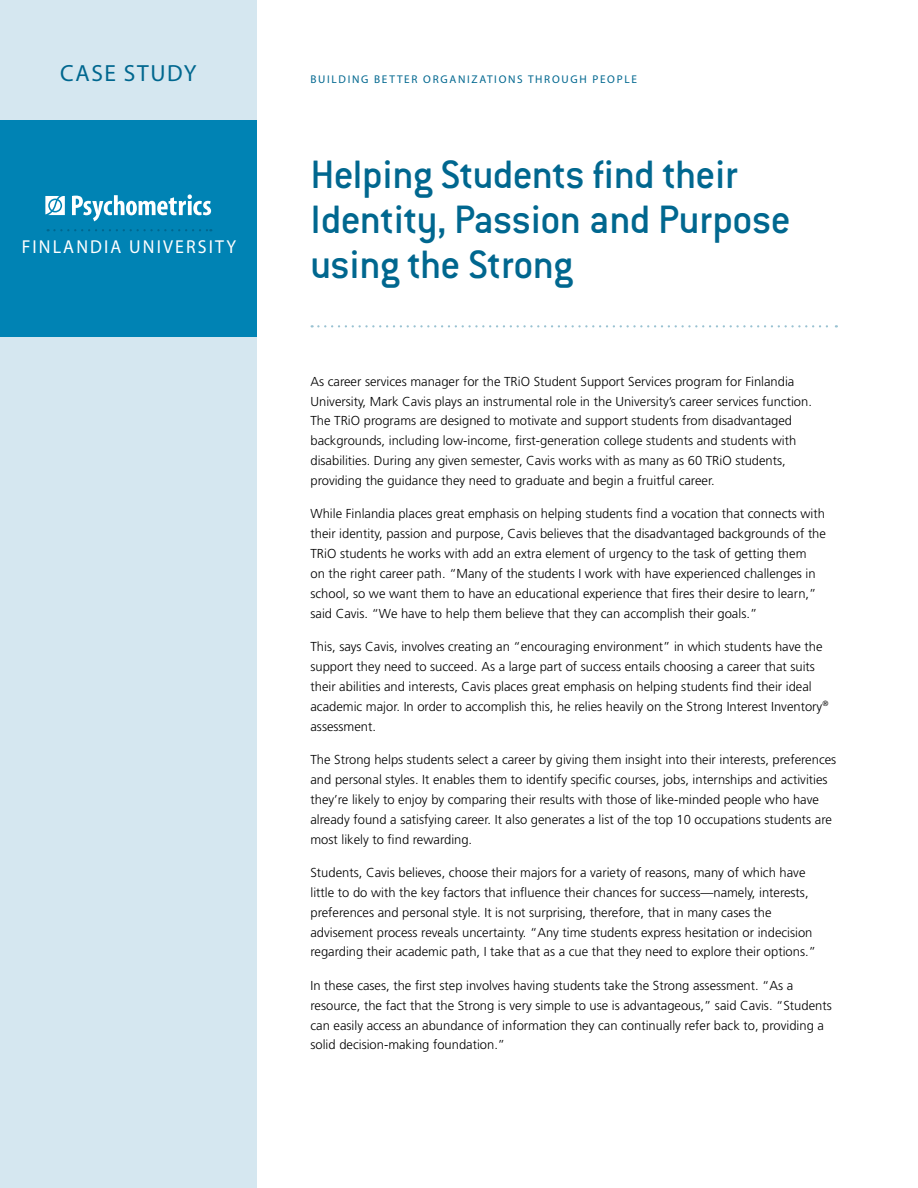
<style>
.page{position:relative;width:918px;height:1188px;background:#fff}
.page>*{position:absolute;margin:0;border:0;box-sizing:border-box;transform-origin:0 0}
.t1{font:500 43.5px/45px "Conduit ITC";letter-spacing:-.015em;color:#00678f}
.t2{font:23.4px "Myriad Pro";color:#00678f}
.t3{font:18.75px "Myriad Pro";letter-spacing:.12em;color:#fff;scale:.95 1}
.t4{font:300 12.9px/20px "Frutiger";color:#000}
.t5{font:11.25px "Myriad Pro";letter-spacing:.15em;color:#00678f}
</style>
<div class="page">
<div style="left:0;top:0;width:256px;height:1187px;background:#d5e7f0"></div>
<div style="left:0;top:120px;width:256px;height:216px;background:#0083b4"></div>
<svg style="left:48px;top:229px;width:163px;height:2px"></svg>
<svg style="left:72px;top:194px;width:139px;height:27px"></svg>
<svg style="left:45px;top:196px;width:20px;height:19px"></svg>
<svg style="left:312px;top:325px;width:525px;height:2px"></svg>
<h2 class="t2" style="left:60px;top:59px;width:30px">CASE</h2>
<h2 class="t2" style="left:124px;top:59px;width:59px">STUDY</h2>
<p class="t5" style="left:310px;top:72px;width:24px">BUILDIN</p>
<p class="t5" style="left:361px;top:72px;width:29px">G BETTER</p>
<p class="t5" style="left:423px;top:72px;width:34px">ORGANI</p>
<p class="t5" style="left:471px;top:72px;width:160px">ZATIONS THROUGH PEOPLE</p>
<h3 class="t3" style="left:22px;top:235px;width:227px">FINLANDIA UNIVERSITY</h3>
<h1 class="t1" style="left:310px;top:151px;width:482px">Helping Students find their<br>Identity, Passion and Purpose using the Strong</h1>
<p class="t4" style="left:310px;top:371px;width:503px">As career services manager for the TRiO Student Support Services program for Finlandia University, Mark Cavis plays an instrumental role in the University’s career services function.<br>The TRiO programs are designed to motivate and support students from disadvantaged backgrounds, including low-income, first-generation college students and students with disabilities. During any given semester, Cavis works with as many as 60 TRiO students, providing the guidance they need to graduate and begin a fruitful career.</p>
<p class="t4" style="left:310px;top:504px;width:517px">While Finlandia places great emphasis on helping students find a vocation that connects with their identity, passion and purpose, Cavis believes that the disadvantaged backgrounds of the TRiO students he works with add an extra element of urgency to the task of getting them<br>on the right career path. “Many of the students I work with have experienced challenges in school, so we want them to have an educational experience that fires their desire to learn,” said Cavis. “We have to help them believe that they can accomplish their goals.”</p>
<p class="t4" style="left:310px;top:637px;width:519px">This, says Cavis, involves creating an “encouraging environment” in which students have the support they need to succeed. As a large part of success entails choosing a career that suits their abilities and interests, Cavis places great emphasis on helping students find their ideal academic major. In order to accomplish this, he relies heavily on the Strong Interest Inventory<sup>® </sup>assessment.</p>
<p class="t4" style="left:310px;top:750px;width:527px">The Strong helps students select a career by giving them insight into their interests, preferences and personal styles. It enables them to identify specific courses, jobs, internships and activities they’re likely to enjoy by comparing their results with those of like-minded people who have already found a satisfying career. It also generates a list of the top 10 occupations students are most likely to find rewarding.</p>
<p class="t4" style="left:310px;top:862px;width:507px">Students, Cavis believes, choose their majors for a variety of reasons, many of which have little to do with the key factors that influence their chances for success—namely, interests, preferences and personal style. It is not surprising, therefore, that in many cases the advisement process reveals uncertainty. “Any time students express hesitation or indecision regarding their academic path, I take that as a cue that they need to explore their options.”</p>
<p class="t4" style="left:310px;top:975px;width:523px">In these cases, the first step involves having students take the Strong assessment. “As a resource, the fact that the Strong is very simple to use is advantageous,” said Cavis. “Students can easily access an abundance of information they can continually refer back to, providing a solid decision-making foundation.”</p>
</div>
